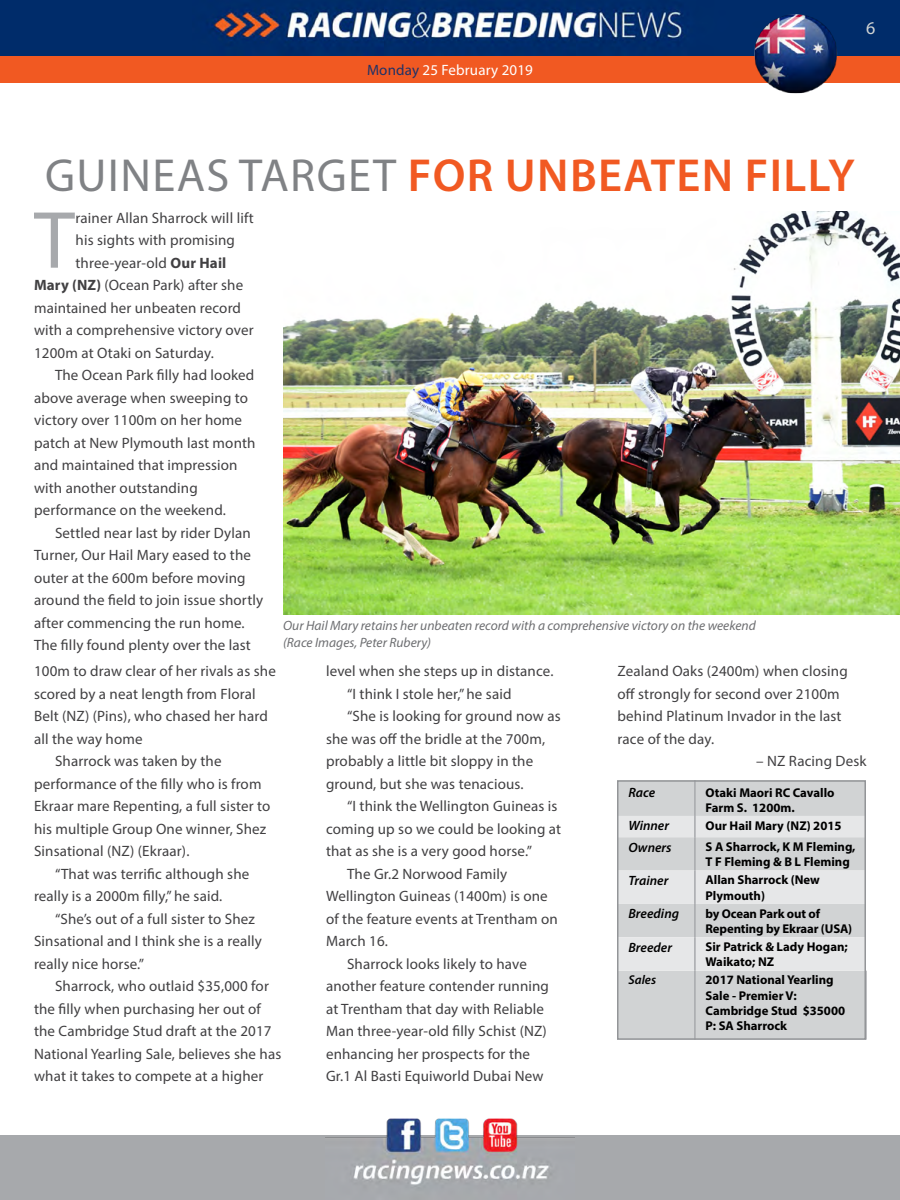
<style>
.page{position:relative;width:900px;height:1200px;background:#fff}
.page>*{position:absolute;margin:0;border:0;box-sizing:border-box;transform-origin:0 0}
.t1{font:81.75px "Myriad Pro";color:#a7a9ac}
.t2{font:600 46.5px "Myriad Pro";letter-spacing:.03em;color:#f15922}
.t3{font:18px "Myriad Pro";color:#d1d4d4}
.t4{font:15px/22.5px "Myriad Pro";letter-spacing:.01em;color:#414042}
.t5{font:15px "Myriad Pro";letter-spacing:.01em;color:#fff}
.t6{font:italic 13.5px/16.2px "Myriad Pro";color:#6d6e71}
.t7{font:italic 600 13.5px "Myriad Pro";color:#000}
.t8{font:700 12.75px/15.3px "Myriad Pro";color:#000}
.t9{font:italic 600 12.75px "Myriad Pro";color:#000}
.s1{color:#203267}
.s2{font-weight:400;color:#808285}
.s3{font-weight:700}
</style>
<div class="page">
<div style="left:0;top:1136px;width:900px;height:64px;background:#a7a9ac"></div>
<img style="left:325px;top:1118px;width:250px;height:67px">
<div style="left:0;top:56px;width:900px;height:27px;background:#f15922"></div>
<img style="left:0;top:0;width:900px;height:56px">
<img style="left:283px;top:211px;width:617px;height:403px">
<img style="left:752px;top:12px;width:88px;height:82px">
<div style="left:620px;top:783px;width:243px;height:254px;background:#d1d3d4"></div>
<svg style="left:620px;top:816px;width:243px;height:155px;background:#dddedf"></svg>
<hr style="left:694px;top:780px;width:2px;height:36px;background:#a7a9ac">
<hr style="left:694px;top:816px;width:2px;height:21px;background:#a7a9ac">
<hr style="left:694px;top:837px;width:2px;height:34px;background:#a7a9ac">
<hr style="left:694px;top:871px;width:2px;height:33px;background:#a7a9ac">
<hr style="left:694px;top:904px;width:2px;height:33px;background:#a7a9ac">
<hr style="left:694px;top:937px;width:2px;height:34px;background:#a7a9ac">
<hr style="left:694px;top:971px;width:2px;height:69px;background:#a7a9ac">
<hr style="left:865px;top:971px;width:2px;height:69px;background:#a7a9ac">
<div style="left:617px;top:780px;width:249px;height:260px;border:2px solid #939598"></div>
<p class="t5" style="left:367px;top:61px;width:167px"><span class="s1">Monday</span> 25 February 2019</p>
<p class="t3" style="left:866px;top:17px;width:11px">6</p>
<h2 class="t2" style="left:45px;top:145px;width:811px"><span class="s2">Guineas target</span> FOR UNBEATEN FILLY</h2>
<h1 class="t1" style="left:34px;top:190px;width:42px">T</h1>
<p class="t4" style="left:76px;top:206px;width:180px">rainer Allan Sharrock will lift</p>
<p class="t4" style="left:76px;top:229px;width:161px">his sights with promising</p>
<p class="t4" style="left:76px;top:251px;width:152px">three-year-old <span class="s3">Our Hail</span></p>
<p class="t4" style="left:34px;top:274px;width:211px"><span class="s3">Mary (NZ)</span> (Ocean Park) after she</p>
<p class="t4" style="left:34px;top:296px;width:209px">maintained her unbeaten record</p>
<p class="t4" style="left:34px;top:319px;width:221px">with a comprehensive victory over</p>
<p class="t4" style="left:34px;top:341px;width:181px">1200m at Otaki on Saturday.</p>
<p class="t4" style="left:55px;top:364px;width:201px">The Ocean Park filly had looked</p>
<p class="t4" style="left:34px;top:386px;width:216px">above average when sweeping to</p>
<p class="t4" style="left:34px;top:409px;width:210px">victory over 1100m on her home</p>
<p class="t4" style="left:34px;top:431px;width:223px">patch at New Plymouth last month</p>
<p class="t4" style="left:34px;top:454px;width:205px">and maintained that impression</p>
<p class="t4" style="left:34px;top:476px;width:165px">with another outstanding</p>
<p class="t4" style="left:34px;top:499px;width:194px">performance on the weekend.</p>
<p class="t4" style="left:55px;top:521px;width:197px">Settled near last by rider Dylan</p>
<p class="t4" style="left:34px;top:544px;width:219px">Turner, Our Hail Mary eased to the</p>
<p class="t4" style="left:34px;top:566px;width:213px">outer at the 600m before moving</p>
<p class="t4" style="left:34px;top:589px;width:231px">around the field to join issue shortly</p>
<p class="t4" style="left:34px;top:611px;width:212px">after commencing the run home.</p>
<p class="t4" style="left:34px;top:634px;width:218px">The filly found plenty over the last</p>
<p class="t6" style="left:283px;top:618px;width:474px">Our Hail Mary retains her unbeaten record with a comprehensive victory on the weekend (Race Images, Peter Rubery)</p>
<p class="t4" style="left:34px;top:660px;width:243px">100m to draw clear of her rivals as she</p>
<p class="t4" style="left:34px;top:682px;width:223px">scored by a neat length from Floral</p>
<p class="t4" style="left:34px;top:705px;width:235px">Belt (NZ) (Pins), who chased her hard</p>
<p class="t4" style="left:34px;top:727px;width:110px">all the way home</p>
<p class="t4" style="left:55px;top:750px;width:168px">Sharrock was taken by the</p>
<p class="t4" style="left:34px;top:772px;width:229px">performance of the filly who is from</p>
<p class="t4" style="left:34px;top:795px;width:238px">Ekraar mare Repenting, a full sister to</p>
<p class="t4" style="left:34px;top:817px;width:234px">his multiple Group One winner, Shez</p>
<p class="t4" style="left:34px;top:840px;width:157px">Sinsational (NZ) (Ekraar).</p>
<p class="t4" style="left:55px;top:862px;width:196px">“That was terrific although she</p>
<p class="t4" style="left:34px;top:885px;width:190px">really is a 2000m filly,” he said.</p>
<p class="t4" style="left:55px;top:907px;width:201px">“She’s out of a full sister to Shez</p>
<p class="t4" style="left:34px;top:930px;width:229px">Sinsational and I think she is a really</p>
<p class="t4" style="left:34px;top:952px;width:112px">really nice horse.”</p>
<p class="t4" style="left:55px;top:975px;width:215px">Sharrock, who outlaid $35,000 for</p>
<p class="t4" style="left:34px;top:997px;width:228px">the filly when purchasing her out of</p>
<p class="t4" style="left:34px;top:1020px;width:239px">the Cambridge Stud draft at the 2017</p>
<p class="t4" style="left:34px;top:1042px;width:249px">National Yearling Sale, believes she has</p>
<p class="t4" style="left:34px;top:1065px;width:231px">what it takes to compete at a higher</p>
<p class="t4" style="left:326px;top:660px;width:229px">level when she steps up in distance.</p>
<p class="t4" style="left:347px;top:682px;width:166px">“I think I stole her,” he said</p>
<p class="t4" style="left:347px;top:705px;width:215px">“She is looking for ground now as</p>
<p class="t4" style="left:326px;top:727px;width:221px">she was off the bridle at the 700m,</p>
<p class="t4" style="left:326px;top:750px;width:209px">probably a little bit sloppy in the</p>
<p class="t4" style="left:326px;top:772px;width:199px">ground, but she was tenacious.</p>
<p class="t4" style="left:347px;top:795px;width:212px">“I think the Wellington Guineas is</p>
<p class="t4" style="left:326px;top:817px;width:237px">coming up so we could be looking at</p>
<p class="t4" style="left:326px;top:840px;width:207px">that as she is a very good horse.”</p>
<p class="t4" style="left:347px;top:862px;width:162px">The Gr.2 Norwood Family</p>
<p class="t4" style="left:326px;top:885px;width:223px">Wellington Guineas (1400m) is one</p>
<p class="t4" style="left:326px;top:907px;width:233px">of the feature events at Trentham on</p>
<p class="t4" style="left:326px;top:930px;width:64px">March 16.</p>
<p class="t4" style="left:347px;top:952px;width:181px">Sharrock looks likely to have</p>
<p class="t4" style="left:326px;top:975px;width:224px">another feature contender running</p>
<p class="t4" style="left:326px;top:997px;width:220px">at Trentham that day with Reliable</p>
<p class="t4" style="left:326px;top:1020px;width:222px">Man three-year-old filly Schist (NZ)</p>
<p class="t4" style="left:326px;top:1042px;width:206px">enhancing her prospects for the</p>
<p class="t4" style="left:326px;top:1065px;width:219px">Gr.1 Al Basti Equiworld Dubai New</p>
<p class="t4" style="left:618px;top:660px;width:232px">Zealand Oaks (2400m) when closing off strongly for second over 2100m behind Platinum I nvador in the last race of the day.</p>
<p class="t4" style="left:756px;top:750px;width:112px">– NZ Racing Desk</p>
<p class="t7" style="left:629px;top:784px;width:28px">Race</p>
<p class="t8" style="left:706px;top:784px;width:131px">Otaki Maori RC Cavallo<br>Farm S. 1200m.</p>
<p class="t7" style="left:629px;top:817px;width:42px">Winner</p>
<p class="t8" style="left:706px;top:817px;width:138px">Our Hail Mary (NZ) 2015</p>
<p class="t7" style="left:629px;top:838px;width:45px">Owners</p>
<p class="t8" style="left:706px;top:839px;width:152px">S A Sharrock, K M Fleming,<br>T F Fleming &amp; B L Fleming</p>
<p class="t7" style="left:629px;top:872px;width:41px">Trainer</p>
<p class="t8" style="left:706px;top:872px;width:116px">Allan Sharrock (New<br>Plymouth)</p>
<p class="t7" style="left:629px;top:905px;width:52px">Breeding</p>
<p class="t8" style="left:706px;top:905px;width:148px">by Ocean Park out of<br>Repenting by Ekraar (USA)</p>
<p class="t7" style="left:629px;top:939px;width:45px">Breeder</p>
<p class="t8" style="left:706px;top:939px;width:144px">Sir Patrick &amp; Lady Hogan;<br>Waikato; NZ</p>
<p class="t9" style="left:629px;top:972px;width:29px">Sales</p>
<p class="t8" style="left:706px;top:972px;width:141px">2017 National Yearling<br>Sale - Premier V:<br>Cambridge Stud $35000<br>P: SA Sharrock</p>
</div>
